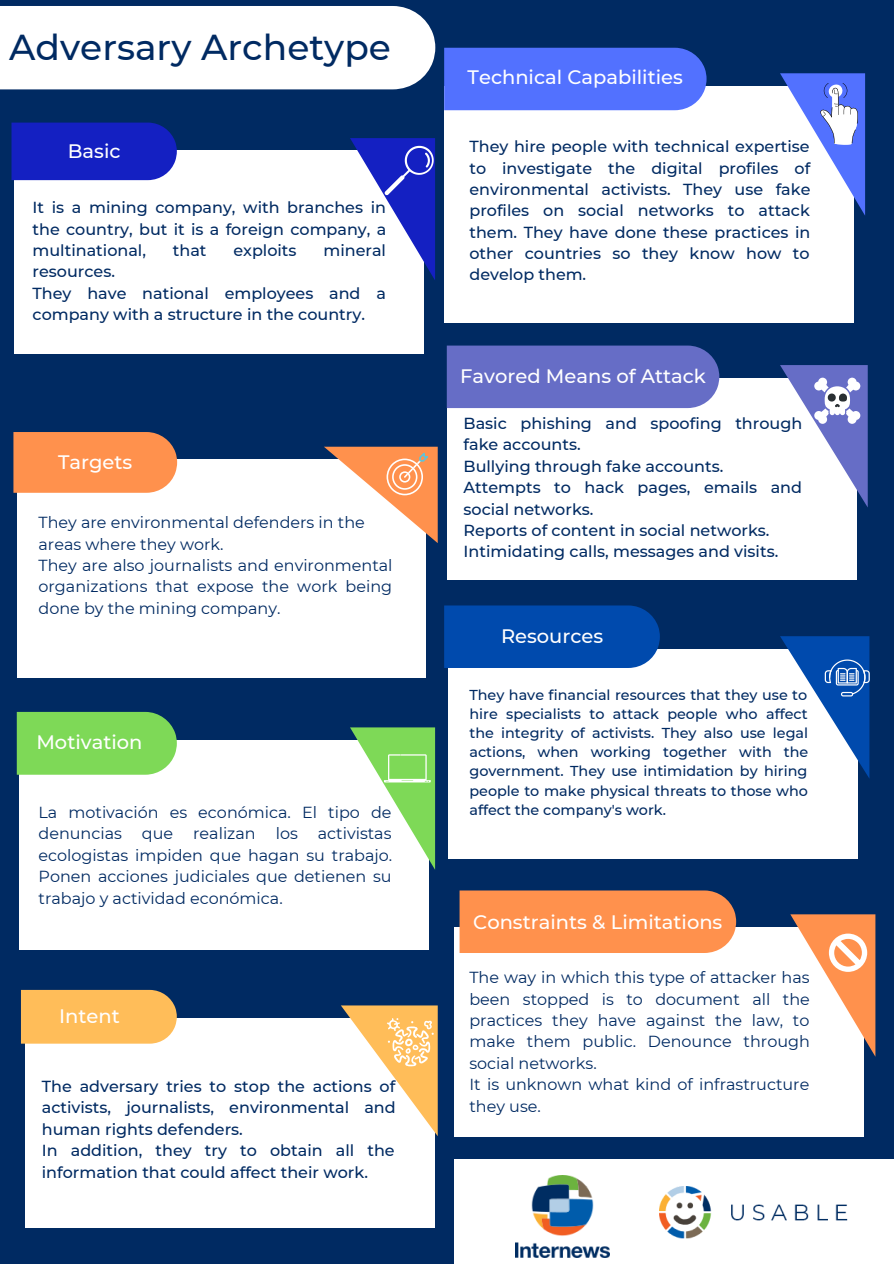
<style>
.page{position:relative;width:894px;height:1264px;background:#fff}
.page>*{position:absolute;margin:0;border:0;box-sizing:border-box;transform-origin:0 0}
.t1{font:500 36px "Montserrat";color:#002a62}
.t2{font:500 19.5px "Montserrat";color:#fff}
.t3{font:500 16.05px/21.5px "Montserrat";color:#002a62}
.t4{font:16.05px/21.5px "Montserrat";color:#002a62}
.t5{font:500 15.9px/21.3px "Montserrat";color:#002a62;text-align:justify}
.t6{font:500 14.4px/19.2px "Montserrat";color:#002a62;text-align:justify}
</style>
<div class="page">
<div style="left:0;top:0;width:893px;height:1263px;background:#002a62"></div>
<div style="left:14px;top:151px;width:409px;height:203px;background:#fff"></div>
<div style="left:0;top:6px;width:435px;height:83px;background:#fff"></div>
<div style="left:11px;top:123px;width:166px;height:57px;background:#1420c2"></div>
<div style="left:17px;top:459px;width:408px;height:219px;background:#fff"></div>
<div style="left:13px;top:432px;width:164px;height:61px;background:#ff914d"></div>
<div style="left:19px;top:740px;width:410px;height:209px;background:#fff"></div>
<div style="left:17px;top:712px;width:160px;height:62px;background:#7ed957"></div>
<div style="left:25px;top:1018px;width:410px;height:209px;background:#fff"></div>
<div style="left:21px;top:989px;width:156px;height:54px;background:#ffbd59"></div>
<div style="left:444px;top:86px;width:409px;height:236px;background:#fff"></div>
<div style="left:446px;top:377px;width:410px;height:202px;background:#fff"></div>
<div style="left:448px;top:649px;width:410px;height:209px;background:#fff"></div>
<div style="left:454px;top:926px;width:410px;height:210px;background:#fff"></div>
<svg style="left:350px;top:138px;width:85px;height:142px"></svg>
<div style="left:444px;top:48px;width:262px;height:62px;background:#5271ff"></div>
<div style="left:446px;top:345px;width:273px;height:63px;background:#666dc6"></div>
<div style="left:444px;top:605px;width:215px;height:63px;background:#004aad"></div>
<div style="left:459px;top:890px;width:277px;height:63px;background:#ff914d"></div>
<svg style="left:324px;top:446px;width:113px;height:97px"></svg>
<svg style="left:350px;top:727px;width:85px;height:142px"></svg>
<svg style="left:341px;top:1005px;width:96px;height:130px"></svg>
<svg style="left:780px;top:636px;width:89px;height:142px"></svg>
<svg style="left:779px;top:365px;width:88px;height:142px"></svg>
<svg style="left:780px;top:73px;width:84px;height:143px"></svg>
<svg style="left:790px;top:914px;width:85px;height:142px"></svg>
<div style="left:454px;top:1158px;width:439px;height:105px;background:#fff"></div>
<img style="left:515px;top:1175px;width:94px;height:82px">
<img style="left:659px;top:1186px;width:189px;height:52px">
<h1 class="t1" style="left:9px;top:25px;width:383px">Adversary Archetype</h1>
<p class="t2" style="left:68px;top:139px;width:54px">Basic</p>
<p class="t3" style="left:33px;top:197px;width:355px;text-align:justify">It is a mining company, with branches in the country, but it is a foreign company, a multinational,</p>
<p class="t3" style="left:173px;top:239px;width:35px">that</p>
<p class="t3" style="left:233px;top:239px;width:65px">exploits</p>
<p class="t3" style="left:323px;top:239px;width:64px">mineral</p>
<p class="t3" style="left:33px;top:261px;width:355px">resources.<br>They have national employees and a company with a structure in the country.</p>
<p class="t2" style="left:58px;top:450px;width:76px">Targets</p>
<p class="t4" style="left:39px;top:511px;width:355px">They are environmental defenders in the areas where they work.<br>They are also journalists and environmental organizations that expose the work being done by the mining company.</p>
<p class="t2" style="left:36px;top:730px;width:108px">Motivation</p>
<p class="t4" style="left:39px;top:801px;width:355px;text-align:justify">La motivación es económica. El tipo de denuncias que realizan los activistas ecologistas impiden que hagan su trabajo.<br>Ponen acciones judiciales que detienen su trabajo y actividad económica.</p>
<p class="t2" style="left:59px;top:1004px;width:62px">Intent</p>
<p class="t3" style="left:42px;top:1075px;width:355px">The adversary tries to stop the actions of activists, journalists, environmental and human rights defenders.<br>In addition, they try to obtain all the information that could affect their work.</p>
<p class="t2" style="left:467px;top:65px;width:217px">Technical Capabilities</p>
<p class="t5" style="left:469px;top:136px;width:342px">They hire people with technical expertise to investigate the digital profiles of environmental activists. They use fake profiles on social networks to attack them. They have done these practices in other countries so they know how to develop them.</p>
<p class="t2" style="left:460px;top:364px;width:247px">Favored Means of Attack</p>
<p class="t3" style="left:463px;top:412px;width:340px">Basic phishing and spoofing through fake accounts.<br>Bullying through fake accounts.<br>Attempts to hack pages, emails and social networks.<br>Reports of content in social networks.<br>Intimidating calls, messages and visits.</p>
<p class="t2" style="left:501px;top:624px;width:104px">Resources</p>
<p class="t6" style="left:469px;top:685px;width:340px">They have financial resources that they use to hire specialists to attack people who affect the integrity of activists. They also use legal actions, when working together with the government. They use intimidation by hiring people to make physical threats to those who affect the company's work.</p>
<p class="t2" style="left:473px;top:909px;width:250px">Constraints &amp; Limitations</p>
<p class="t4" style="left:469px;top:966px;width:342px">The way in which this type of attacker has been stopped is to document all the practices they have against the law, to make them public. Denounce through social networks.<br>It is unknown what kind of infrastructure they use.</p>
</div>
